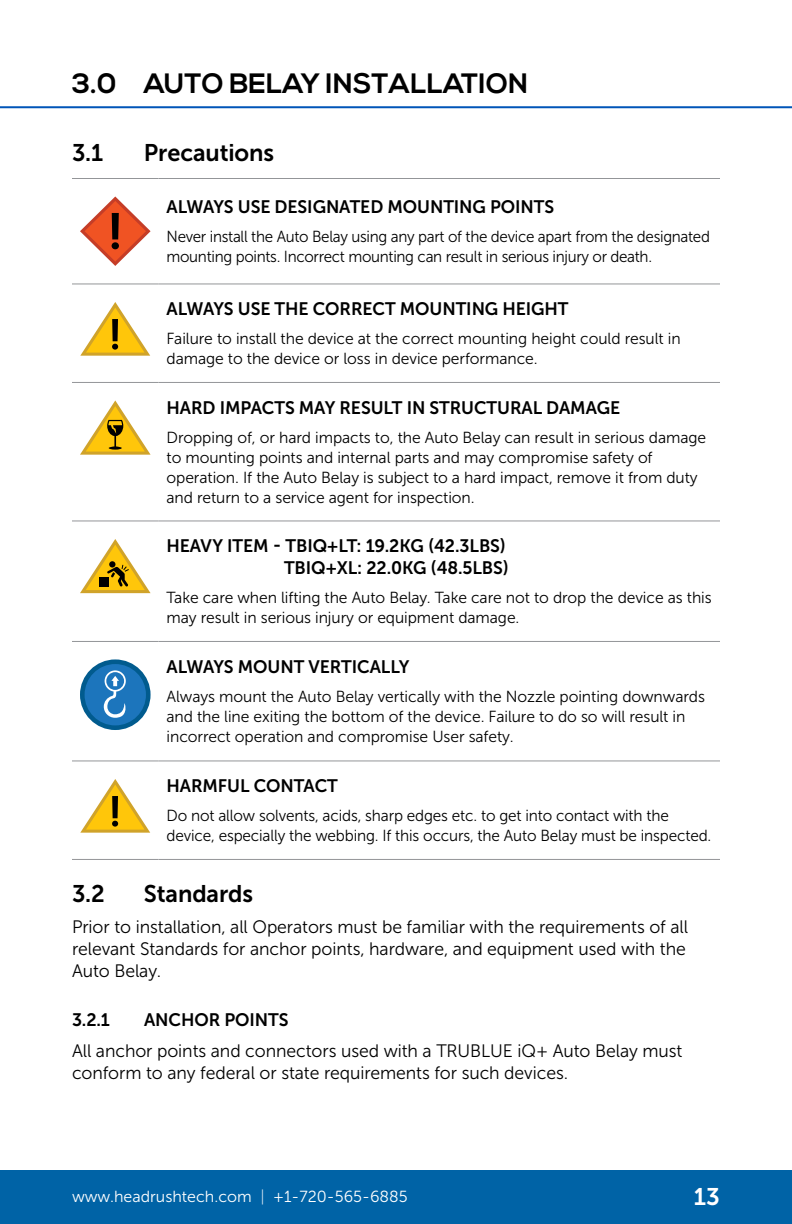
<style>
.page{position:relative;width:792px;height:1224px;background:#fff}
.page>*{position:absolute;margin:0;border:0;box-sizing:border-box;transform-origin:0 0}
.t1{font:700 28px "Nexa";color:#000}
.t2{font:24px "Museo Sans 700";letter-spacing:-.005em;color:#000}
.t3{font:24px "Museo Sans 700";color:#fff}
.t4{font:18px/22px "Museo Sans 300";letter-spacing:-.005em;color:#000}
.t5{font:18px/22px "Museo Sans 700";letter-spacing:-.005em;color:#000;text-align:right}
.t6{font:16px/20px "Museo Sans 300";letter-spacing:-.005em;color:#000}
.t7{font:16px/20px "Museo Sans 300";letter-spacing:-.005em;color:#000;scale:.95 1}
.t8{font:16px/20px "Museo Sans 300";letter-spacing:-.005em;color:#000;scale:.96 1}
.t9{font:16px "Museo Sans 300";color:#fff}
.s1{font-family:"Museo Sans 100"}
</style>
<div class="page">
<div style="left:0;top:1170px;width:792px;height:54px;background:#0063a6"></div>
<hr style="left:0;top:106px;width:792px;height:2px;background:#0055b8">
<hr style="left:72px;top:178px;width:87px;height:1px;background:#939598">
<hr style="left:159px;top:178px;width:561px;height:1px;background:#939598">
<hr style="left:72px;top:283px;width:87px;height:1px;background:#939598">
<hr style="left:159px;top:283px;width:561px;height:1px;background:#939598">
<hr style="left:72px;top:382px;width:87px;height:1px;background:#939598">
<hr style="left:159px;top:382px;width:561px;height:1px;background:#939598">
<hr style="left:72px;top:520px;width:87px;height:1px;background:#939598">
<hr style="left:159px;top:520px;width:561px;height:1px;background:#939598">
<hr style="left:72px;top:641px;width:87px;height:1px;background:#939598">
<hr style="left:159px;top:641px;width:561px;height:1px;background:#939598">
<hr style="left:72px;top:760px;width:87px;height:1px;background:#939598">
<hr style="left:159px;top:760px;width:561px;height:1px;background:#939598">
<hr style="left:72px;top:859px;width:87px;height:1px;background:#939598">
<hr style="left:159px;top:859px;width:561px;height:1px;background:#939598">
<svg style="left:80px;top:197px;width:71px;height:69px"></svg>
<svg style="left:80px;top:302px;width:70px;height:54px"></svg>
<svg style="left:80px;top:400px;width:71px;height:55px"></svg>
<svg style="left:80px;top:539px;width:71px;height:54px"></svg>
<div style="left:109px;top:561px;width:6px;height:7px;background:#000;border-radius:50%"></div>
<div style="left:100px;top:577px;width:9px;height:9px;background:#000"></div>
<svg style="left:80px;top:659px;width:71px;height:71px"></svg>
<div style="left:85px;top:664px;width:61px;height:61px;background:#1c75bc;border-radius:50%"></div>
<svg style="left:104px;top:670px;width:22px;height:48px"></svg>
<svg style="left:80px;top:779px;width:70px;height:54px"></svg>
<h1 class="t1" style="left:72px;top:67px;width:458px">3.0 AUTO BELAY INSTALLATION</h1>
<h2 class="t2" style="left:72px;top:139px;width:33px">3.1</h2>
<h2 class="t2" style="left:144px;top:139px;width:132px">Precautions</h2>
<p class="t5" style="left:167px;top:196px;width:389px">ALWAYS USE DESIGNATED MOUNTING POINTS</p>
<p class="t7" style="left:167px;top:227px;width:574px">Never install the Auto Belay using any part of the device apart from the designated mounting points. Incorrect mounting can result in serious injury or death.</p>
<p class="t5" style="left:167px;top:298px;width:404px">ALWAYS USE THE CORRECT MOUNTING HEIGHT</p>
<p class="t6" style="left:167px;top:329px;width:516px">Failure to install the device at the correct mounting height could result in damage to the device or loss in device performance.</p>
<p class="t5" style="left:167px;top:397px;width:455px">HARD IMPACTS MAY RESULT IN STRUCTURAL DAMAGE</p>
<p class="t6" style="left:167px;top:428px;width:541px">Dropping of, or hard impacts to, the Auto Belay can result in serious damage to mounting points and internal parts and may compromise safety of operation. If the Auto Belay is subject to a hard impact, remove it from duty and return to a service agent for inspection.</p>
<p class="t5" style="left:167px;top:535px;width:344px">HEAVY ITEM - TBIQ+LT: 19.2KG (42.3LBS)<br>TBIQ+XL: 22.0KG (48.5LBS)</p>
<p class="t6" style="left:167px;top:588px;width:547px">Take care when lifting the Auto Belay. Take care not to drop the device as this may result in serious injury or equipment damage.</p>
<p class="t5" style="left:167px;top:656px;width:244px">ALWAYS MOUNT VERTICALLY</p>
<p class="t6" style="left:167px;top:687px;width:540px">Always mount the Auto Belay vertically with the Nozzle pointing downwards and the line exiting the bottom of the device. Failure to do so will result in incorrect operation and compromise User safety.</p>
<p class="t5" style="left:167px;top:775px;width:173px">HARMFUL CONTACT</p>
<p class="t8" style="left:167px;top:806px;width:569px">Do not allow solvents, acids, sharp edges etc. to get into contact with the device, especially the webbing. If this occurs, the Auto Belay must be inspected.</p>
<h2 class="t2" style="left:72px;top:880px;width:34px">3.2</h2>
<h2 class="t2" style="left:144px;top:880px;width:111px">Standards</h2>
<p class="t4" style="left:72px;top:916px;width:618px">Prior to installation, all Operators must be familiar with the requirements of all relevant Standards for anchor points, hardware, and equipment used with the<br>Auto Belay.</p>
<p class="t5" style="left:72px;top:1009px;width:39px">3.2.1</p>
<p class="t5" style="left:144px;top:1009px;width:146px">ANCHOR POINTS</p>
<p class="t4" style="left:72px;top:1040px;width:612px">All anchor points and connectors used with a TRUBLUE iQ+ Auto Belay must conform to any federal or state requirements for such devices.</p>
<p class="t9" style="left:72px;top:1188px;width:337px">www.headrushtech.com <span class="s1">|</span> +1-720-565-6885</p>
<h2 class="t3" style="left:694px;top:1183px;width:28px">13</h2>
</div>
